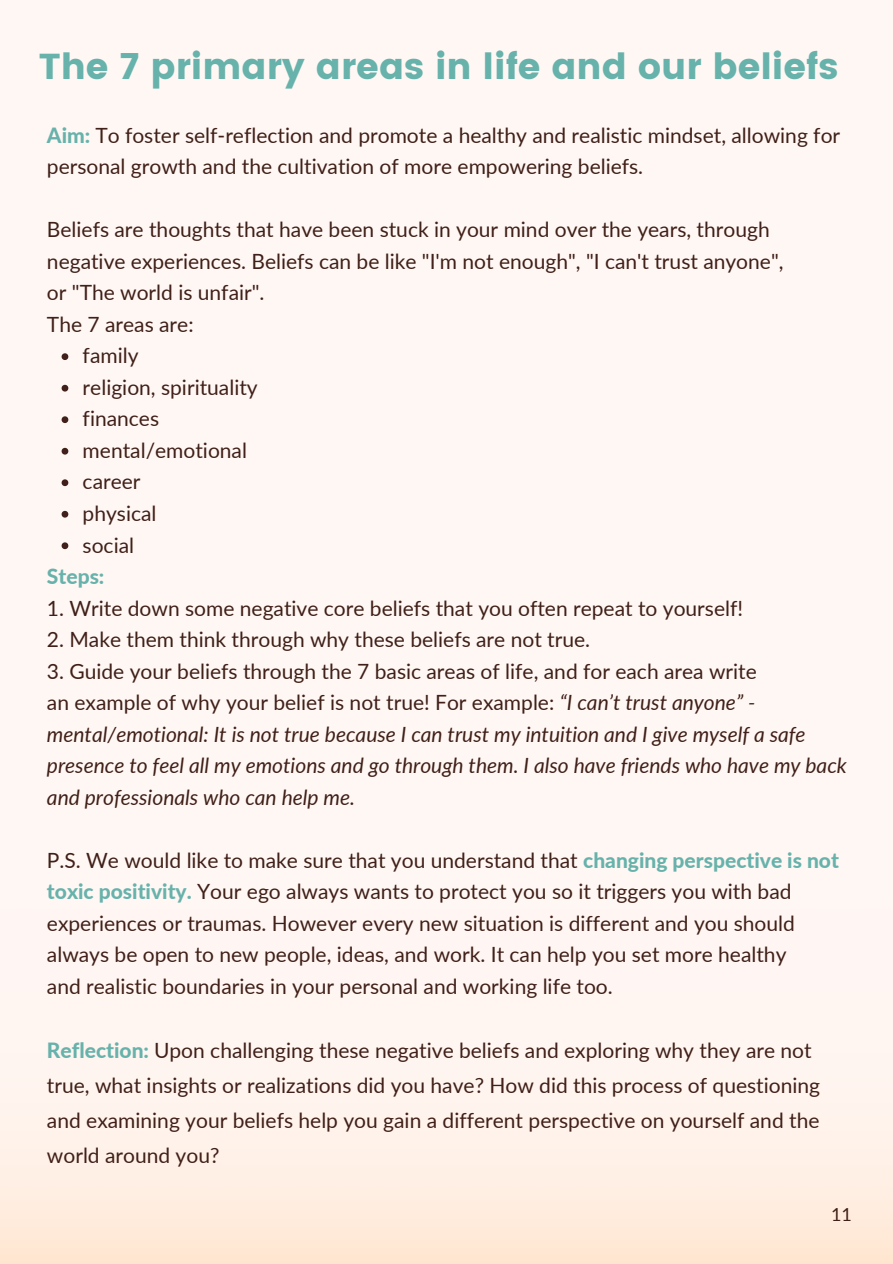
<style>
.page{position:relative;width:893px;height:1264px;background:#fff}
.page>*{position:absolute;margin:0;border:0;box-sizing:border-box;transform-origin:0 0}
.t1{font:36px "Poppins";color:#67b2ab}
.t2{font:21px/31.5px "Lato";color:#402018}
.t3{font:italic 21px/31.5px "Lato";color:#402018}
.t4{font:800 21px "Lato";color:#67b2ab}
.t5{font:18px "Lato";color:#402018}
.s1{font-weight:800;color:#67b2ab}
.s2{font-style:normal}
</style>
<div class="page">
<div style="left:0;top:0;width:892px;height:1263px;background:#fff7f4"></div>
<div style="left:0;top:802px;width:892px;height:461px;background:linear-gradient(to bottom,#fffafb,#ffeddf)"></div>
<svg style="left:62px;top:353px;width:6px;height:7px"></svg>
<svg style="left:62px;top:385px;width:6px;height:6px"></svg>
<svg style="left:62px;top:416px;width:6px;height:7px"></svg>
<svg style="left:62px;top:448px;width:6px;height:6px"></svg>
<svg style="left:62px;top:479px;width:6px;height:7px"></svg>
<svg style="left:62px;top:511px;width:6px;height:6px"></svg>
<svg style="left:62px;top:542px;width:6px;height:7px"></svg>
<p class="t1" style="left:39px;top:45px;width:801px">The 7 primary areas in life and our beliefs</p>
<p class="t2" style="left:47px;top:119px;width:794px"><span class="s1">Aim:</span> To foster self-reflection and promote a healthy and realistic mindset, allowing for personal growth and the cultivation of more empowering beliefs.</p>
<p class="t2" style="left:47px;top:213px;width:738px">Beliefs are thoughts that have been stuck in your mind over the years, through negative experiences. Beliefs can be like "I'm not enough", "I can't trust anyone",</p>
<p class="t2" style="left:47px;top:276px;width:219px">or "The world is unfair".</p>
<p class="t2" style="left:47px;top:308px;width:148px">The 7 areas are:</p>
<p class="t2" style="left:83px;top:339px;width:57px">family</p>
<p class="t2" style="left:83px;top:371px;width:176px">religion, spirituality</p>
<p class="t2" style="left:83px;top:402px;width:78px">finances</p>
<p class="t2" style="left:83px;top:434px;width:166px">mental/emotional</p>
<p class="t2" style="left:83px;top:465px;width:59px">career</p>
<p class="t2" style="left:83px;top:497px;width:75px">physical</p>
<p class="t2" style="left:83px;top:528px;width:53px">social</p>
<p class="t4" style="left:47px;top:563px;width:59px">Steps:</p>
<p class="t2" style="left:47px;top:591px;width:697px">1. Write down some negative core beliefs that you often repeat to yourself!</p>
<p class="t2" style="left:47px;top:623px;width:544px">2. Make them think through why these beliefs are not true.</p>
<p class="t2" style="left:47px;top:654px;width:711px">3. Guide your beliefs through the 7 basic areas of life, and for each area write</p>
<p class="t3" style="left:47px;top:686px;width:801px"><span class="s2">an example of why your belief is not true! For example:</span> “I can’t trust anyone” - mental/emotional: It is not true because I can trust my intuition and I give myself a safe presence to feel all my emotions and go through them. I also have friends who have my back and professionals who can help me.</p>
<p class="t2" style="left:47px;top:843px;width:793px">P.S. We would like to make sure that you understand that <span class="s1">changing perspective is not toxic positivity.</span> Your ego always wants to protect you so it triggers you with bad experiences or traumas. However every new situation is different and you should always be open to new people, ideas, and work. It can help you set more healthy</p>
<p class="t2" style="left:47px;top:969px;width:567px">and realistic boundaries in your personal and working life too.</p>
<p class="t2" style="left:47px;top:1032px;width:774px;line-height:34.8px"><span class="s1">Reflection:</span> Upon challenging these negative beliefs and exploring why they are not true, what insights or realizations did you have? How did this process of questioning and examining your beliefs help you gain a different perspective on yourself and the world around you?</p>
<p class="t5" style="left:831px;top:1203px;width:22px">11</p>
</div>
